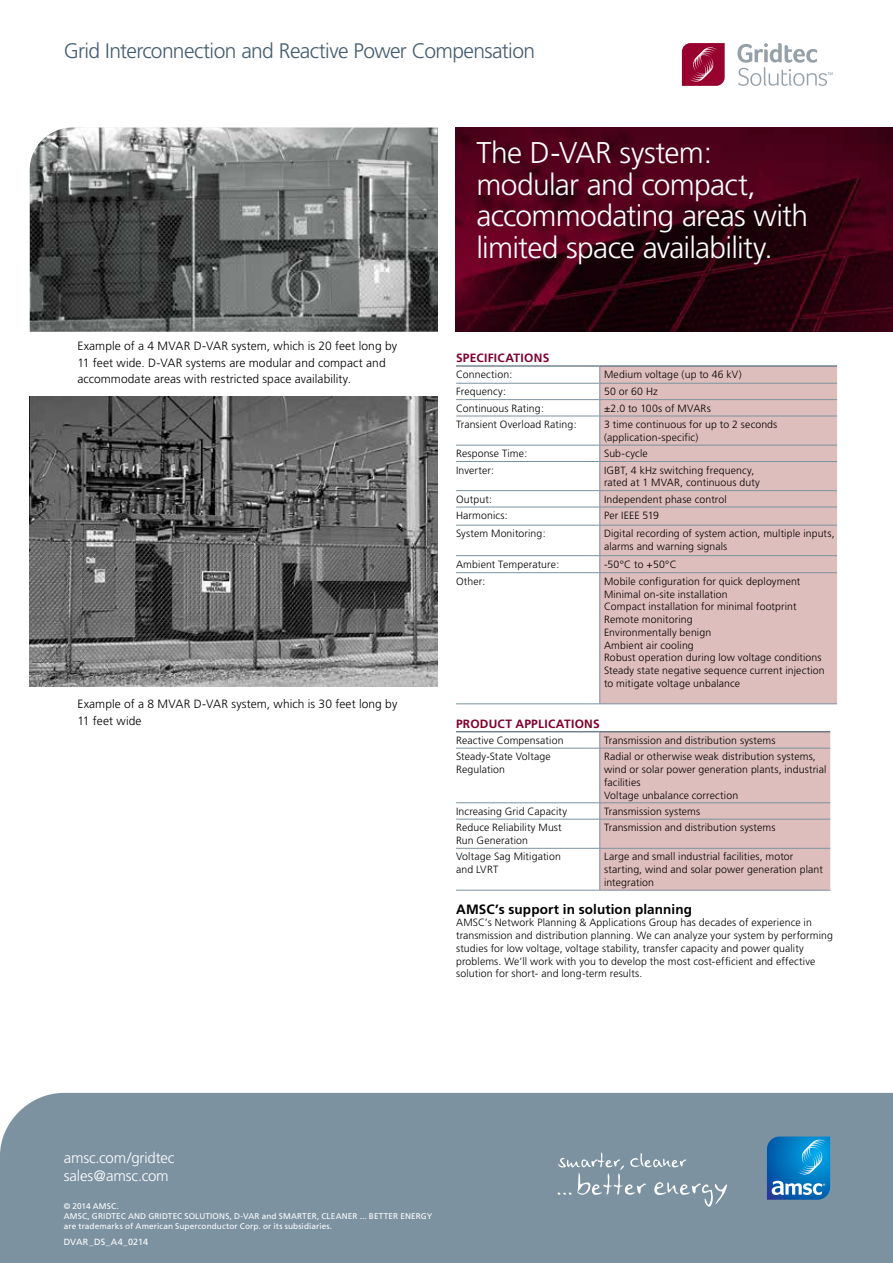
<style>
.page{position:relative;width:893px;height:1263px;background:#fff}
.page>*{position:absolute;margin:0;border:0;box-sizing:border-box;transform-origin:0 0}
.t1{font:300 30px/31.5px "Frutiger";letter-spacing:-.025em;color:#fff}
.t2{font:300 21px "Frutiger";letter-spacing:-.03em;color:#455d70}
.t3{font:300 15px/18px "Frutiger";letter-spacing:-.01em;color:#fff}
.t4{font:700 13.5px "Frutiger";letter-spacing:.01em;color:#000}
.t5{font:300 12px/16.5px "Frutiger";letter-spacing:.005em;color:#000}
.t6{font:700 12px "Frutiger";letter-spacing:.02em;color:#80002a}
.t7{font:300 10.5px/12.8px "Frutiger";letter-spacing:.01em;color:#000}
.t8{font:9px "Frutiger";letter-spacing:.01em;color:#fff}
.t9{font:8.25px/9.8px "Frutiger";letter-spacing:.015em;color:#fff}
.t10{font:6.3px "Myriad Pro";color:#fff}
.t11{font:4.05px "Myriad Pro";color:#7c92a1}
</style>
<div class="page">
<div style="left:0;top:1093px;width:893px;height:170px;background:#7c92a1"></div>
<img style="left:455px;top:128px;width:438px;height:204px">
<img style="left:30px;top:128px;width:408px;height:204px">
<div style="left:600px;top:367px;width:237px;height:336px;background:#debebc"></div>
<hr style="left:456px;top:383px;width:144px;height:1px;background:#7c92a1">
<hr style="left:600px;top:383px;width:237px;height:1px;background:#7c92a1">
<hr style="left:456px;top:399px;width:144px;height:1px;background:#7c92a1">
<hr style="left:600px;top:399px;width:237px;height:1px;background:#7c92a1">
<hr style="left:456px;top:416px;width:144px;height:1px;background:#7c92a1">
<hr style="left:600px;top:416px;width:237px;height:1px;background:#7c92a1">
<hr style="left:456px;top:445px;width:144px;height:1px;background:#7c92a1">
<hr style="left:600px;top:445px;width:237px;height:1px;background:#7c92a1">
<hr style="left:456px;top:461px;width:144px;height:1px;background:#7c92a1">
<hr style="left:600px;top:461px;width:237px;height:1px;background:#7c92a1">
<hr style="left:456px;top:490px;width:144px;height:1px;background:#7c92a1">
<hr style="left:600px;top:490px;width:237px;height:1px;background:#7c92a1">
<hr style="left:456px;top:507px;width:144px;height:1px;background:#7c92a1">
<hr style="left:600px;top:507px;width:237px;height:1px;background:#7c92a1">
<svg style="left:599px;top:367px;width:1px;height:158px"></svg>
<hr style="left:456px;top:525px;width:144px;height:1px;background:#7c92a1">
<hr style="left:600px;top:525px;width:237px;height:1px;background:#7c92a1">
<hr style="left:599px;top:525px;width:1px;height:30px;background:#7c92a1">
<hr style="left:456px;top:555px;width:144px;height:1px;background:#7c92a1">
<hr style="left:600px;top:555px;width:237px;height:1px;background:#7c92a1">
<svg style="left:599px;top:556px;width:1px;height:16px"></svg>
<hr style="left:456px;top:572px;width:144px;height:1px;background:#7c92a1">
<hr style="left:600px;top:572px;width:237px;height:1px;background:#7c92a1">
<hr style="left:599px;top:573px;width:1px;height:131px;background:#7c92a1">
<hr style="left:456px;top:703px;width:144px;height:1px;background:#7c92a1">
<hr style="left:600px;top:703px;width:237px;height:1px;background:#7c92a1">
<hr style="left:456px;top:365px;width:144px;height:2px;background:#455d70">
<hr style="left:600px;top:365px;width:237px;height:2px;background:#455d70">
<hr style="left:456px;top:748px;width:144px;height:1px;background:#7c92a1">
<hr style="left:456px;top:802px;width:144px;height:1px;background:#7c92a1">
<hr style="left:456px;top:819px;width:144px;height:1px;background:#7c92a1">
<div style="left:599px;top:732px;width:231px;height:158px;background:#debebc"></div>
<hr style="left:456px;top:848px;width:144px;height:1px;background:#7c92a1">
<hr style="left:600px;top:848px;width:230px;height:1px;background:#7c92a1">
<hr style="left:599px;top:848px;width:1px;height:42px;background:#7c92a1">
<hr style="left:456px;top:890px;width:144px;height:1px;background:#7c92a1">
<hr style="left:600px;top:890px;width:230px;height:1px;background:#7c92a1">
<hr style="left:456px;top:731px;width:144px;height:1px;background:#455d70">
<hr style="left:600px;top:731px;width:230px;height:1px;background:#455d70">
<img style="left:30px;top:397px;width:408px;height:289px">
<svg style="left:682px;top:43px;width:43px;height:43px;background:#a21b44"></svg>
<svg style="left:737px;top:43px;width:90px;height:43px"></svg>
<svg style="left:767px;top:1136px;width:63px;height:64px;background:#2487c7"></svg>
<svg style="left:557px;top:1152px;width:170px;height:55px;background:#889caa"></svg>
<h2 class="t2" style="left:64px;top:39px;width:473px">Grid Interconnection and Reactive Power Compensation</h2>
<p class="t11" style="left:828px;top:71px;width:7px">TM</p>
<h1 class="t1" style="left:476px;top:138px;width:333px">The D-VAR system: modular and compact, accommodating areas with limited space availability.</h1>
<p class="t5" style="left:77px;top:338px;width:321px">Example of a 4 MVAR D-VAR system, which is 20 feet long by<br>11 feet wide. D-VAR systems are modular and compact and accommodate areas with restricted space availability.</p>
<p class="t5" style="left:77px;top:696px;width:321px">Example of a 8 MVAR D-VAR system, which is 30 feet long by<br>11 feet wide</p>
<p class="t6" style="left:456px;top:350px;width:95px">SPECIFICATIONS</p>
<p class="t7" style="left:456px;top:368px;width:58px">Connection:</p>
<p class="t7" style="left:604px;top:368px;width:139px">Medium voltage (up to 46 kV)</p>
<p class="t7" style="left:456px;top:385px;width:51px">Frequency:</p>
<p class="t7" style="left:604px;top:385px;width:55px">50 or 60 Hz</p>
<p class="t7" style="left:456px;top:402px;width:89px">Continuous Rating:</p>
<p class="t7" style="left:604px;top:402px;width:108px">±2.0 to 100s of MVARs</p>
<p class="t7" style="left:456px;top:418px;width:122px">Transient Overload Rating:</p>
<p class="t7" style="left:604px;top:418px;width:175px">3 time continuous for up to 2 seconds (application-specific)</p>
<p class="t7" style="left:456px;top:447px;width:73px">Response Time:</p>
<p class="t7" style="left:604px;top:447px;width:45px">Sub-cycle</p>
<p class="t7" style="left:456px;top:464px;width:39px">Inverter:</p>
<p class="t7" style="left:604px;top:464px;width:157px">IGBT, 4 kHz switching frequency, rated at 1 MVAR, continuous duty</p>
<p class="t7" style="left:456px;top:493px;width:38px">Output:</p>
<p class="t7" style="left:604px;top:493px;width:124px">Independent phase control</p>
<p class="t7" style="left:456px;top:509px;width:53px">Harmonics:</p>
<p class="t7" style="left:604px;top:509px;width:57px">Per IEEE 519</p>
<p class="t7" style="left:456px;top:527px;width:91px">System Monitoring:</p>
<p class="t7" style="left:604px;top:527px;width:232px">Digital recording of system action, multiple inputs, alarms and warning signals</p>
<p class="t7" style="left:456px;top:558px;width:105px">Ambient Temperature:</p>
<p class="t7" style="left:604px;top:558px;width:74px">-50°C to +50°C</p>
<p class="t7" style="left:456px;top:575px;width:31px">Other:</p>
<p class="t7" style="left:604px;top:575px;width:222px">Mobile configuration for quick deployment Minimal on-site installation<br>Compact installation for minimal footprint Remote monitoring<br>Environmentally benign<br>Ambient air cooling<br>Robust operation during low voltage conditions Steady state negative sequence current injection to mitigate voltage unbalance</p>
<p class="t6" style="left:456px;top:716px;width:145px">PRODUCT APPLICATIONS</p>
<p class="t7" style="left:456px;top:734px;width:109px">Reactive Compensation</p>
<p class="t7" style="left:604px;top:734px;width:173px">Transmission and distribution systems</p>
<p class="t7" style="left:456px;top:750px;width:96px">Steady-State Voltage<br>Regulation</p>
<p class="t7" style="left:604px;top:750px;width:224px">Radial or otherwise weak distribution systems, wind or solar power generation plants, industrial facilities<br>Voltage unbalance correction</p>
<p class="t7" style="left:456px;top:805px;width:112px">Increasing Grid Capacity</p>
<p class="t7" style="left:604px;top:805px;width:98px">Transmission systems</p>
<p class="t7" style="left:456px;top:821px;width:107px">Reduce Reliability Must<br>Run Generation</p>
<p class="t7" style="left:604px;top:821px;width:173px">Transmission and distribution systems</p>
<p class="t7" style="left:456px;top:850px;width:106px">Voltage Sag Mitigation and LVRT</p>
<p class="t7" style="left:604px;top:850px;width:220px">Large and small industrial facilities, motor starting, wind and solar power generation plant integration</p>
<p class="t4" style="left:456px;top:901px;width:237px">AMSC’s support in solution planning</p>
<p class="t7" style="left:456px;top:916px;width:378px">AMSC’s Network Planning &amp; Applications Group has decades of experience in transmission and distribution planning. We can analyze your system by performing studies for low voltage, voltage stability, transfer capacity and power quality problems. We’ll work with you to develop the most cost-efficient and effective solution for short- and long-term results.</p>
<h3 class="t3" style="left:64px;top:1149px;width:112px">amsc.com/gridtec sales@amsc.com</h3>
<p class="t9" style="left:64px;top:1202px;width:370px">© 2014 AMSC.<br>AMSC, GRIDTEC AND GRIDTEC SOLUTIONS, D-VAR and SMARTER, CLEANER ... BETTER ENERGY are trademarks of American Superconductor Corp. or its subsidiaries.</p>
<p class="t8" style="left:64px;top:1236px;width:86px">DVAR_DS_A4_0214</p>
<p class="t10" style="left:823px;top:1182px;width:4px">®</p>
</div>
